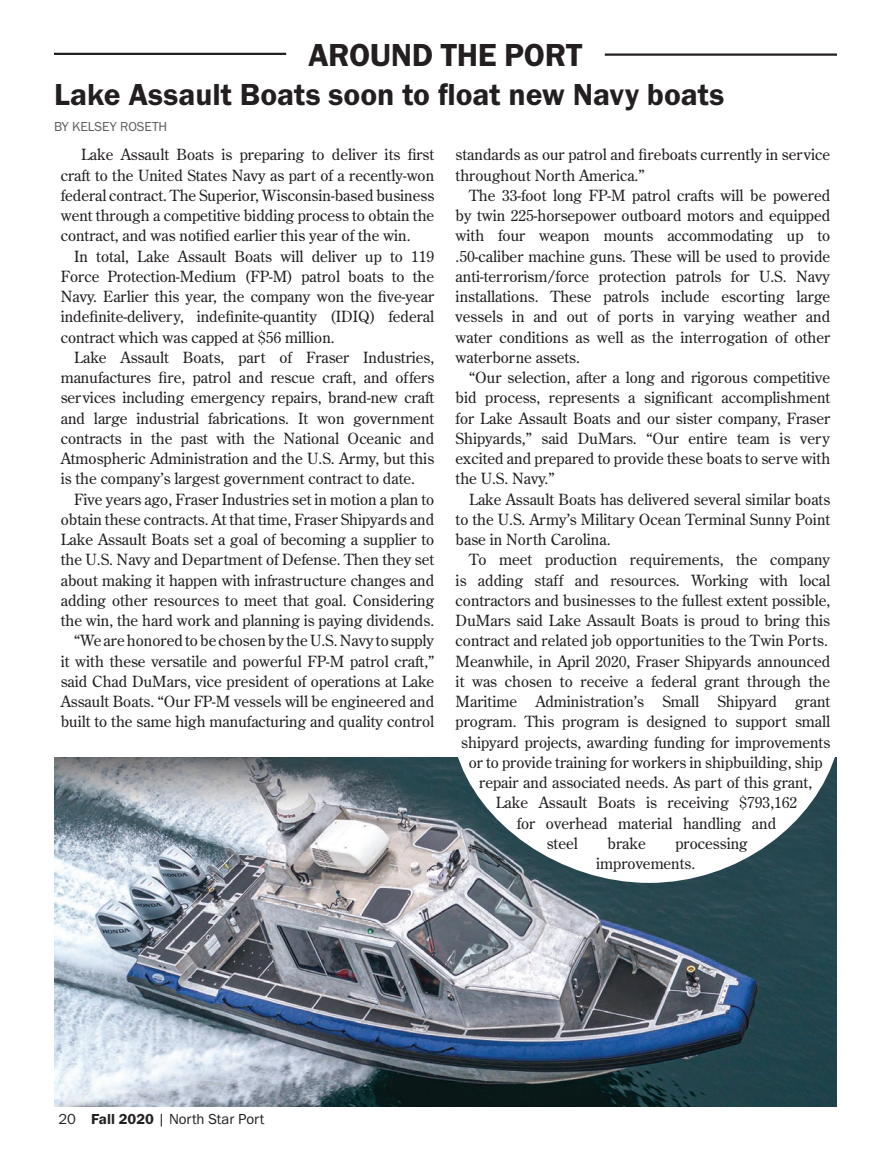
<style>
.page{position:relative;width:891px;height:1161px;background:#fff}
.page>*{position:absolute;margin:0;border:0;box-sizing:border-box;transform-origin:0 0}
.body{font:33px "Franklin Gothic URW Dem";letter-spacing:-.01em;color:#231f20}
.body-2{font:31.5px "Franklin Gothic URW Dem";color:#231f20}
.Body_Paragraph_Summe{font:15.3px/20.2px "Century Old Style Std";color:#231f20;text-align:justify}
.t1{font:15px "Franklin Gothic URW Boo";color:#231f20}
.body-3{font:13.5px "Franklin Gothic URW Boo";color:#5a5b5a}
.s1{font-family:"Franklin Gothic URW Dem"}
</style>
<div class="page">
<img style="left:54px;top:883px;width:783px;height:223px">
<hr style="left:605px;top:53px;width:232px;height:3px;background:#231f20">
<hr style="left:54px;top:53px;width:232px;height:2px;background:#231f20">
<svg style="left:54px;top:757px;width:783px;height:126px"></svg>
<p class="body" style="left:308px;top:35px;width:275px">AROUND THE PORT</p>
<p class="body-2" style="left:54px;top:75px;width:672px">Lake Assault Boats soon to float new Navy boats</p>
<p class="body-3" style="left:54px;top:118px;width:115px">BY KELSEY ROSETH</p>
<p class="Body_Paragraph_Summe" style="left:61px;top:144px;width:375px;text-indent:20px">Lake Assault Boats is preparing to deliver its first craft to the United States Navy as part of a recently-won federal contract. The Superior, Wisconsin-based business went through a competitive bidding process to obtain the contract, and was notified earlier this year of the win.</p>
<p class="Body_Paragraph_Summe" style="left:61px;top:246px;width:375px;text-indent:14px">In total, Lake Assault Boats will deliver up to 119<br>Force Protection-Medium (FP-M) patrol boats to the Navy. Earlier this year, the company won the five-year indefinite-delivery, indefinite-quantity (IDIQ) federal contract which was capped at $56 million.</p>
<p class="Body_Paragraph_Summe" style="left:61px;top:347px;width:375px;text-indent:14px">Lake Assault Boats, part of Fraser Industries, manufactures fire, patrol and rescue craft, and offers services including emergency repairs, brand-new craft and large industrial fabrications. It won government contracts in the past with the National Oceanic and Atmospheric Administration and the U.S. Army, but this is the company’s largest government contract to date.</p>
<p class="Body_Paragraph_Summe" style="left:61px;top:489px;width:375px;text-indent:14px">Five years ago, Fraser Industries set in motion a plan to obtain these contracts. At that time, Fraser Shipyards and Lake Assault Boats set a goal of becoming a supplier to the U.S. Navy and Department of Defense. Then they set about making it happen with infrastructure changes and adding other resources to meet that goal. Considering the win, the hard work and planning is paying dividends.</p>
<p class="Body_Paragraph_Summe" style="left:61px;top:630px;width:375px;text-indent:14px">“We are honored to be chosen by the U.S. Navy to supply it with these versatile and powerful FP-M patrol craft,” said Chad DuMars, vice president of operations at Lake Assault Boats. “Our FP-M vessels will be engineered and built to the same high manufacturing and quality control</p>
<p class="Body_Paragraph_Summe" style="left:456px;top:144px;width:376px">standards as our patrol and fireboats currently in service throughout North America.”</p>
<p class="Body_Paragraph_Summe" style="left:456px;top:185px;width:376px;text-indent:14px">The 33-foot long FP-M patrol crafts will be powered by twin 225-horsepower outboard motors and equipped with four weapon mounts accommodating up to .50-caliber machine guns. These will be used to provide anti-terrorism/force protection patrols for U.S. Navy installations. These patrols include escorting large vessels in and out of ports in varying weather and water conditions as well as the interrogation of other waterborne assets.</p>
<p class="Body_Paragraph_Summe" style="left:456px;top:367px;width:376px;text-indent:14px">“Our selection, after a long and rigorous competitive bid process, represents a significant accomplishment for Lake Assault Boats and our sister company, Fraser Shipyards,” said DuMars. “Our entire team is very excited and prepared to provide these boats to serve with the U.S. Navy.”</p>
<p class="Body_Paragraph_Summe" style="left:456px;top:489px;width:376px;text-indent:14px">Lake Assault Boats has delivered several similar boats to the U.S. Army’s Military Ocean Terminal Sunny Point base in North Carolina.</p>
<p class="Body_Paragraph_Summe" style="left:456px;top:549px;width:376px;text-indent:14px">To meet production requirements, the company is adding staff and resources. Working with local contractors and businesses to the fullest extent possible, DuMars said Lake Assault Boats is proud to bring this contract and related job opportunities to the Twin Ports.</p>
<p class="Body_Paragraph_Summe" style="left:456px;top:651px;width:376px">Meanwhile, in April 2020, Fraser Shipyards announced</p>
<p class="Body_Paragraph_Summe" style="left:456px;top:671px;width:376px">it was chosen to receive a federal grant through the</p>
<p class="Body_Paragraph_Summe" style="left:456px;top:691px;width:376px">Maritime Administration’s Small Shipyard grant</p>
<p class="Body_Paragraph_Summe" style="left:456px;top:711px;width:376px">program. This program is designed to support small</p>
<p class="Body_Paragraph_Summe" style="left:461px;top:732px;width:371px">shipyard projects, awarding funding for improvements</p>
<p class="Body_Paragraph_Summe" style="left:469px;top:752px;width:356px">or to provide training for workers in shipbuilding, ship</p>
<p class="Body_Paragraph_Summe" style="left:479px;top:772px;width:334px">repair and associated needs. As part of this grant,</p>
<p class="Body_Paragraph_Summe" style="left:496px;top:792px;width:303px">Lake Assault Boats is receiving $793,162</p>
<p class="Body_Paragraph_Summe" style="left:517px;top:813px;width:261px">for overhead material handling and</p>
<p class="Body_Paragraph_Summe" style="left:547px;top:833px;width:33px">steel</p>
<p class="Body_Paragraph_Summe" style="left:608px;top:833px;width:40px">brake</p>
<p class="Body_Paragraph_Summe" style="left:596px;top:833px;width:153px;text-indent:79px">processing improvements.</p>
<p class="t1" style="left:58px;top:1109px;width:207px">20 <span class="s1">Fall 2020</span> | North Star Port</p>
</div>
